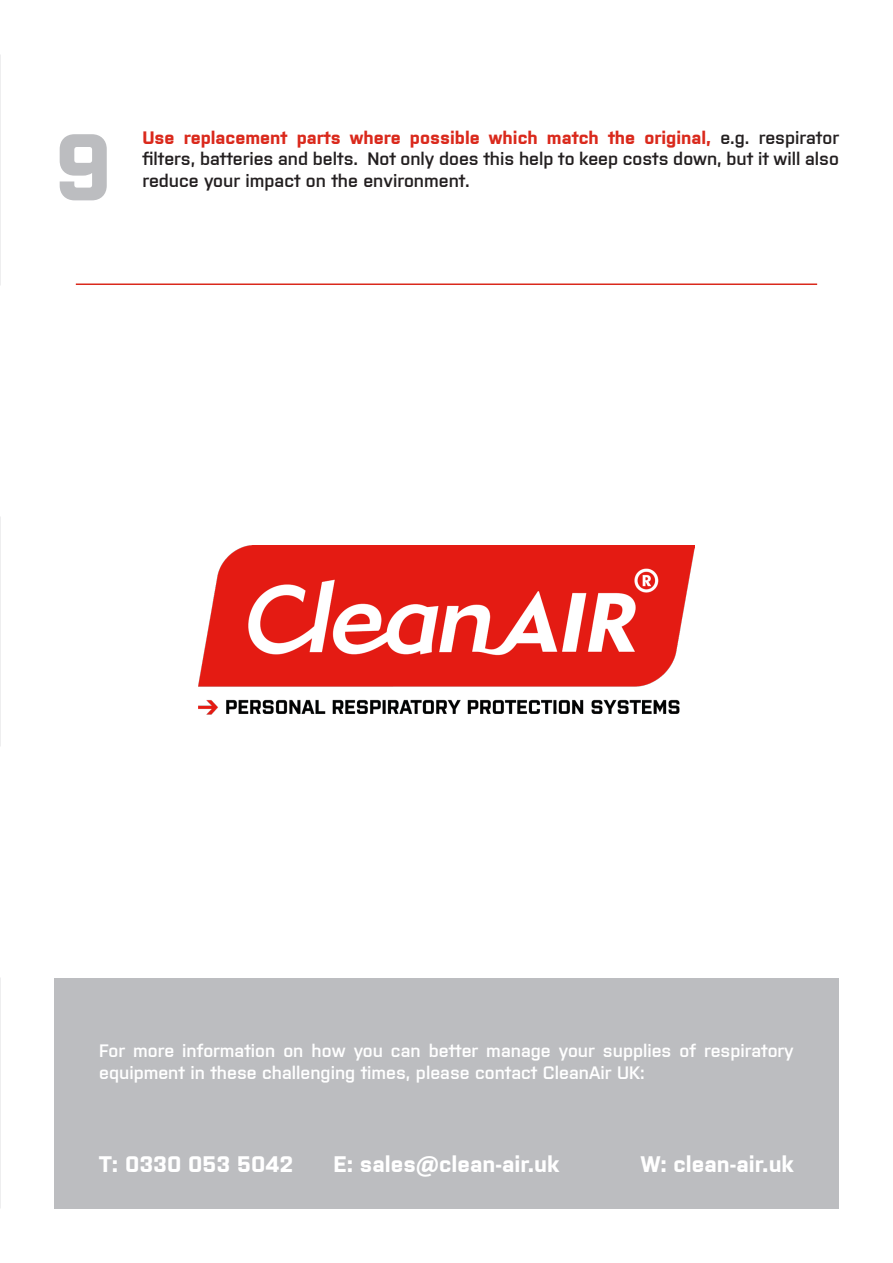
<style>
.page{position:relative;width:893px;height:1263px;background:#fff}
.page>*{position:absolute;margin:0;border:0;box-sizing:border-box;transform-origin:0 0}
.t1{font:700 94.5px "Purista";color:#bcbdc0}
.t2{font:700 22.5px "Purista";color:#fff}
.t3{font:600 18px/21.6px "Purista";color:#231f20}
.t4{font:600 18px/21.6px "Purista";color:#fff}
.s1{font-weight:700;color:#da291c}
</style>
<div class="page">
<div style="left:54px;top:978px;width:785px;height:231px;background:#bcbdc0"></div>
<img style="left:199px;top:546px;width:495px;height:169px">
<hr style="left:76px;top:283px;width:741px;height:2px;background:#da291c">
<p class="t1" style="left:54px;top:98px;width:60px">9</p>
<p class="t3" style="left:142px;top:125px;width:698px"><span class="s1">Use replacement parts where possible which match the original,</span> e.g. respirator filters, batteries and belts. Not only does this help to keep costs down, but it will also</p>
<p class="t3" style="left:142px;top:168px;width:329px">reduce your impact on the environment.</p>
<p class="t4" style="left:99px;top:1038px;width:696px">For more information on how you can better manage your supplies of respiratory equipment in these challenging times, please contact CleanAir UK:</p>
<p class="t2" style="left:99px;top:1147px;width:196px">T: 0330 053 5042</p>
<p class="t2" style="left:334px;top:1147px;width:227px">E: sales@clean-air.uk</p>
<p class="t2" style="left:641px;top:1147px;width:154px">W: clean-air.uk</p>
</div>
